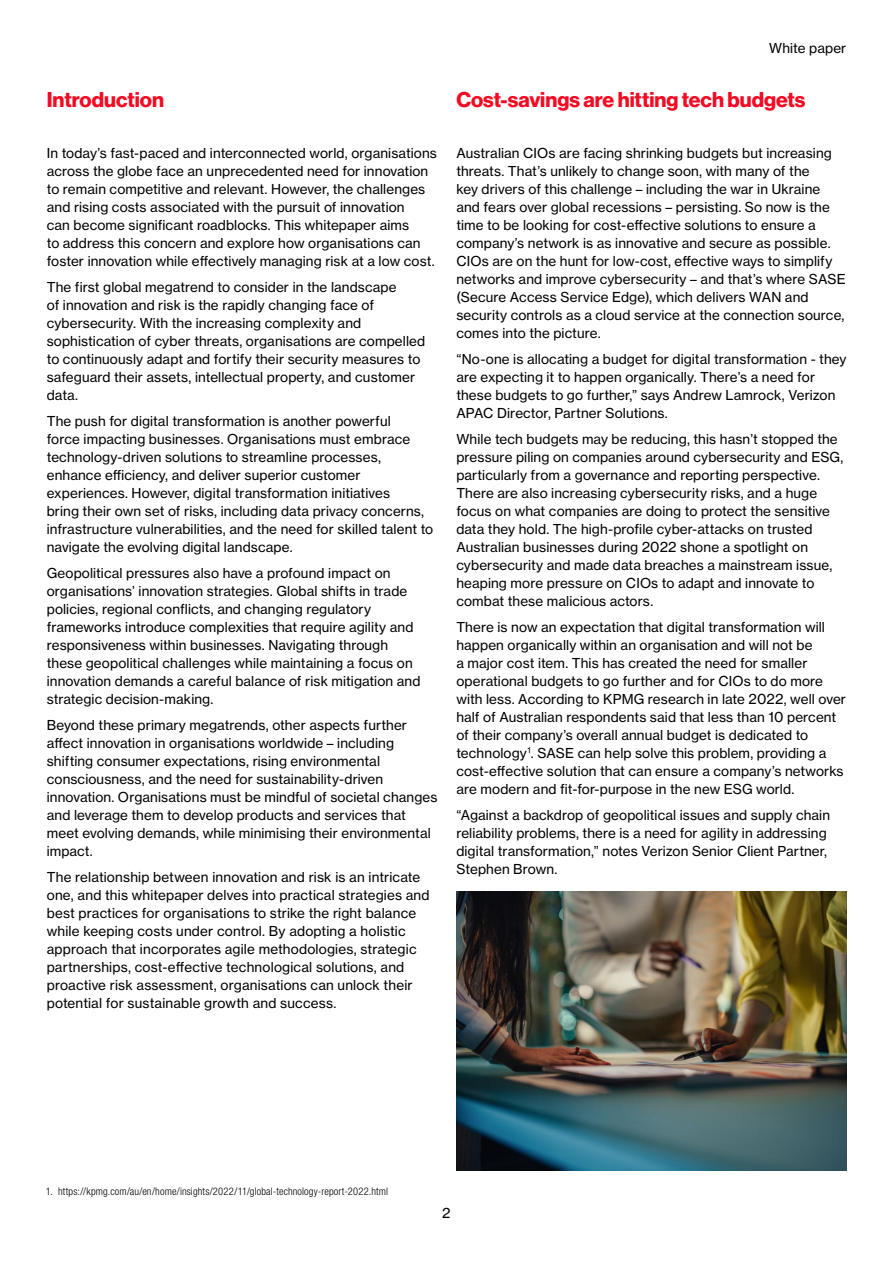
<style>
.page{position:relative;width:893px;height:1263px;background:#fff}
.page>*{position:absolute;margin:0;border:0;box-sizing:border-box;transform-origin:0 0}
.t1{font:700 21px "Verizon NHGDS";color:#f50a23}
.t2{font:13.5px/18px "Verizon NHGTX";letter-spacing:.01em;color:#000}
.t3{font:300 condensed 10.5px "Helvetica Neue LT Std";letter-spacing:.015em;color:#000}
</style>
<div class="page">
<img style="left:456px;top:891px;width:390px;height:279px">
<h1 class="t1" style="left:47px;top:88px;width:119px">Introduction</h1>
<p class="t2" style="left:47px;top:143px;width:392px">In today’s fast-paced and interconnected world, organisations across the globe face an unprecedented need for innovation to remain competitive and relevant. However, the challenges and rising costs associated with the pursuit of innovation<br>can become significant roadblocks. This whitepaper aims<br>to address this concern and explore how organisations can foster innovation while effectively managing risk at a low cost.</p>
<p class="t2" style="left:47px;top:277px;width:380px">The first global megatrend to consider in the landscape<br>of innovation and risk is the rapidly changing face of cybersecurity. With the increasing complexity and sophistication of cyber threats, organisations are compelled to continuously adapt and fortify their security measures to safeguard their assets, intellectual property, and customer data.</p>
<p class="t2" style="left:47px;top:411px;width:388px">The push for digital transformation is another powerful<br>force impacting businesses. Organisations must embrace technology-driven solutions to streamline processes, enhance efficiency, and deliver superior customer experiences. However, digital transformation initiatives<br>bring their own set of risks, including data privacy concerns, infrastructure vulnerabilities, and the need for skilled talent to navigate the evolving digital landscape.</p>
<p class="t2" style="left:47px;top:564px;width:375px">Geopolitical pressures also have a profound impact on organisations’ innovation strategies. Global shifts in trade policies, regional conflicts, and changing regulatory frameworks introduce complexities that require agility and responsiveness within businesses. Navigating through these geopolitical challenges while maintaining a focus on innovation demands a careful balance of risk mitigation and strategic decision-making.</p>
<p class="t2" style="left:47px;top:716px;width:392px">Beyond these primary megatrends, other aspects further affect innovation in organisations worldwide – including shifting consumer expectations, rising environmental consciousness, and the need for sustainability-driven innovation. Organisations must be mindful of societal changes and leverage them to develop products and services that meet evolving demands, while minimising their environmental impact.</p>
<p class="t2" style="left:47px;top:868px;width:384px">The relationship between innovation and risk is an intricate one, and this whitepaper delves into practical strategies and best practices for organisations to strike the right balance while keeping costs under control. By adopting a holistic approach that incorporates agile methodologies, strategic partnerships, cost-effective technological solutions, and proactive risk assessment, organisations can unlock their potential for sustainable growth and success.</p>
<p class="t2" style="left:769px;top:39px;width:79px">White paper</p>
<h1 class="t1" style="left:456px;top:88px;width:351px">Cost-savings are hitting tech budgets</h1>
<p class="t2" style="left:456px;top:143px;width:391px">Australian CIOs are facing shrinking budgets but increasing threats. That’s unlikely to change soon, with many of the<br>key drivers of this challenge – including the war in Ukraine and fears over global recessions – persisting. So now is the time to be looking for cost-effective solutions to ensure a company’s network is as innovative and secure as possible.<br>CIOs are on the hunt for low-cost, effective ways to simplify networks and improve cybersecurity – and that’s where SASE (Secure Access Service Edge), which delivers WAN and security controls as a cloud service at the connection source, comes into the picture.</p>
<p class="t2" style="left:456px;top:349px;width:392px">“No-one is allocating a budget for digital transformation - they are expecting it to happen organically. There’s a need for these budgets to go further,” says Andrew Lamrock, Verizon APAC Director, Partner Solutions.</p>
<p class="t2" style="left:456px;top:429px;width:389px">While tech budgets may be reducing, this hasn’t stopped the pressure piling on companies around cybersecurity and ESG, particularly from a governance and reporting perspective.<br>There are also increasing cybersecurity risks, and a huge focus on what companies are doing to protect the sensitive data they hold. The high-profile cyber-attacks on trusted Australian businesses during 2022 shone a spotlight on cybersecurity and made data breaches a mainstream issue, heaping more pressure on CIOs to adapt and innovate to combat these malicious actors.</p>
<p class="t2" style="left:456px;top:618px;width:391px">There is now an expectation that digital transformation will happen organically within an organisation and will not be<br>a major cost item. This has created the need for smaller operational budgets to go further and for CIOs to do more with less. According to KPMG research in late 2022, well over half of Australian respondents said that less than 10 percent of their company’s overall annual budget is dedicated to technology<sup>1</sup>. SASE can help solve this problem, providing a cost-effective solution that can ensure a company’s networks are modern and fit-for-purpose in the new ESG world.</p>
<p class="t2" style="left:456px;top:806px;width:375px">“Against a backdrop of geopolitical issues and supply chain reliability problems, there is a need for agility in addressing digital transformation,” notes Verizon Senior Client Partner, Stephen Brown.</p>
<p class="t3" style="left:46px;top:1185px;width:344px">1. https://kpmg.com/au/en/home/insights/2022/11/global-technology-report-2022.html</p>
<p class="t2" style="left:442px;top:1203px;width:10px">2</p>
</div>
